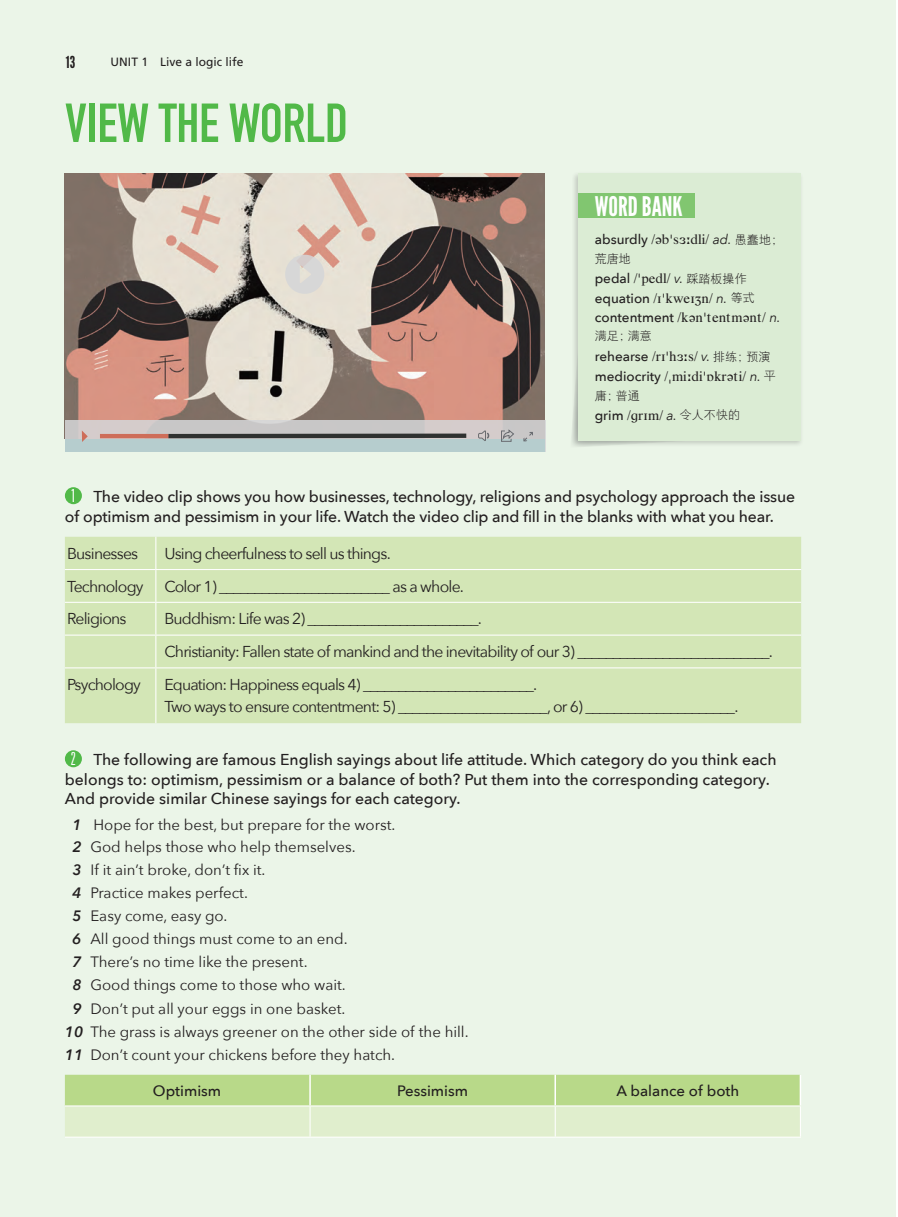
<style>
.page{position:relative;width:898px;height:1217px;background:#fff}
.page>*{position:absolute;margin:0;border:0;box-sizing:border-box;transform-origin:0 0}
.t1{font:700 54px "DIN Condensed";letter-spacing:-.005em;color:#51b948}
.t2{font:27px "League Gothic";color:#fff}
.t3{font:16.5px "League Gothic";color:#231f20}
.t4{font:500 15.75px/19.5px "Avenir Next";color:#231f20}
.t5{font:15.75px/32.7px "Avenir Next";letter-spacing:-.05em;color:#231f20}
.t6{font:15px/21px "Avenir Next";color:#231f20}
.t7{font:500 15px "Avenir Next";color:#231f20}
.t8{font:13.5px/19.5px "AWL Phonetics";color:#231f20}
.t9{font:12px "Frutiger LT Std";color:#231f20}
.t10{font:12px "DFP Hei W3";color:#231f20}
.s1{font-family:"Avenir Next";font-weight:500}
.s2{font-family:"Avenir Next";font-style:italic}
.s3{font-family:"DFP Hei W3";font-size:12px}
.s4{font-family:"Univers";font-weight:300;font-stretch:ultra-condensed;font-size:18px;color:#fff}
.s5{font-weight:600;font-style:italic}
</style>
<div class="page">
<div style="left:0;top:0;width:895px;height:1216px;background:#ebf5e8"></div>
<div style="left:65px;top:487px;width:17px;height:17px;background:#51b948;border-radius:50%"></div>
<div style="left:65px;top:536px;width:735px;height:187px;background:#d3e6b6"></div>
<hr style="left:155px;top:536px;width:1px;height:33px;background:#fff">
<hr style="left:65px;top:569px;width:91px;height:1px;background:#fff">
<hr style="left:156px;top:569px;width:644px;height:1px;background:#fff">
<hr style="left:155px;top:570px;width:1px;height:31px;background:#fff">
<hr style="left:65px;top:601px;width:91px;height:1px;background:#fff">
<hr style="left:156px;top:601px;width:644px;height:1px;background:#fff">
<hr style="left:155px;top:602px;width:1px;height:32px;background:#fff">
<hr style="left:65px;top:634px;width:91px;height:1px;background:#fff">
<hr style="left:156px;top:634px;width:644px;height:1px;background:#fff">
<hr style="left:155px;top:635px;width:1px;height:32px;background:#fff">
<hr style="left:65px;top:667px;width:91px;height:1px;background:#fff">
<hr style="left:156px;top:667px;width:644px;height:1px;background:#fff">
<hr style="left:155px;top:668px;width:1px;height:55px;background:#fff">
<div style="left:65px;top:750px;width:17px;height:17px;background:#51b948;border-radius:50%"></div>
<svg style="left:65px;top:1074px;width:734px;height:62px;background:#cce3ac"></svg>
<hr style="left:309px;top:1074px;width:2px;height:31px;background:#fff">
<hr style="left:554px;top:1074px;width:1px;height:31px;background:#fff">
<hr style="left:799px;top:1074px;width:1px;height:31px;background:#fff">
<hr style="left:65px;top:1105px;width:245px;height:1px;background:#fff">
<hr style="left:310px;top:1105px;width:245px;height:1px;background:#fff">
<hr style="left:555px;top:1105px;width:245px;height:1px;background:#fff">
<hr style="left:309px;top:1106px;width:1px;height:30px;background:#fff">
<hr style="left:554px;top:1106px;width:1px;height:30px;background:#fff">
<hr style="left:799px;top:1106px;width:1px;height:30px;background:#fff">
<hr style="left:65px;top:1136px;width:245px;height:1px;background:#fff">
<hr style="left:310px;top:1136px;width:245px;height:1px;background:#fff">
<hr style="left:555px;top:1136px;width:245px;height:1px;background:#fff">
<div style="left:571px;top:171px;width:232px;height:276px;background:#231f20;opacity:.2"></div>
<div style="left:578px;top:173px;width:222px;height:268px;background:#dbecd4"></div>
<div style="left:578px;top:193px;width:116px;height:25px;background:#81c670"></div>
<img style="left:65px;top:173px;width:479px;height:247px">
<svg style="left:65px;top:420px;width:480px;height:32px;background:#c1caca"></svg>
<svg style="left:500px;top:404px;width:14px;height:38px"></svg>
<hr style="left:100px;top:434px;width:69px;height:4px;background:#ce6d59">
<div style="left:168px;top:433px;width:298px;height:5px;background:#2f3130"></div>
<svg style="left:477px;top:430px;width:12px;height:12px"></svg>
<svg style="left:523px;top:432px;width:10px;height:9px"></svg>
<svg style="left:285px;top:254px;width:39px;height:40px;background:#dbd7d3"></svg>
<svg style="left:82px;top:430px;width:6px;height:12px"></svg>
<p class="t3" style="left:66px;top:52px;width:11px">13</p>
<p class="t9" style="left:111px;top:55px;width:134px">UNIT 1 Live a logic life</p>
<h1 class="t1" style="left:65px;top:91px;width:284px">VIEW THE WORLD</h1>
<h2 class="t2" style="left:594px;top:191px;width:89px">WORD BANK</h2>
<p class="t8" style="left:594px;top:230px;width:190px"><span class="s1">absurdly</span> /5b9s∆:dli/ <span class="s2">ad.</span> <span class="s3">愚蠢地；</span></p>
<p class="t10" style="left:594px;top:253px;width:37px">荒唐地</p>
<p class="t8" style="left:594px;top:269px;width:187px"><span class="s1">pedal</span> /9pedl/ <span class="s2">v.</span> <span class="s3">踩踏板操作</span><span class="s1">equation</span> /I9kweIZn/ <span class="s2">n.</span> <span class="s3">等式</span><span class="s1">contentment</span> /k5n9tentm5nt/ <span class="s2">n.</span></p>
<p class="t10" style="left:594px;top:330px;width:58px">满足；满意</p>
<p class="t8" style="left:594px;top:347px;width:182px"><span class="s1">rehearse</span> /rI9h∆:s/ <span class="s2">v.</span> <span class="s3">排练；预演</span><span class="s1">mediocrity</span> /8mi:di9Ákr5ti/ <span class="s2">n.</span> <span class="s3">平</span></p>
<p class="t10" style="left:594px;top:389px;width:46px">庸；普通</p>
<p class="t8" style="left:594px;top:406px;width:147px"><span class="s1">grim</span> /grIm/ <span class="s2">a.</span> <span class="s3">令人不快的</span></p>
<p class="t4" style="left:65px;top:485px;width:731px;line-height:20.1px;text-indent:6px"><span class="s4">1</span> The video clip shows you how businesses, technology, religions and psychology approach the issue of optimism and pessimism in your life. Watch the video clip and fill in the blanks with what you hear.</p>
<p class="t5" style="left:67px;top:536px;width:73px">Businesses</p>
<p class="t5" style="left:164px;top:536px;width:228px">Using cheerfulness to sell us things.</p>
<p class="t5" style="left:67px;top:569px;width:78px">Technology</p>
<p class="t5" style="left:164px;top:569px;width:301px">Color 1) ________________________ as a whole.</p>
<p class="t5" style="left:67px;top:601px;width:61px">Religions</p>
<p class="t5" style="left:164px;top:601px;width:610px">Buddhism: Life was 2) ________________________.<br>Christianity: Fallen state of mankind and the inevitability of our 3) ___________________________.</p>
<p class="t5" style="left:67px;top:667px;width:75px">Psychology</p>
<p class="t5" style="left:164px;top:672px;width:575px;line-height:22.5px">Equation: Happiness equals 4) ________________________.<br>Two ways to ensure contentment: 5) _____________________, or 6) _____________________.</p>
<p class="t4" style="left:65px;top:748px;width:713px;text-indent:6px"><span class="s4">2</span> The following are famous English sayings about life attitude. Which category do you think each belongs to: optimism, pessimism or a balance of both? Put them into the corresponding category.<br>And provide similar Chinese sayings for each category.</p>
<p class="t6" style="left:72px;top:813px;width:324px"><span class="s5">1</span> Hope for the best, but prepare for the worst.<br><span class="s5">2</span> God helps those who help themselves.</p>
<p class="t6" style="left:72px;top:858px;width:194px"><span class="s5">3</span> If it ain’t broke, don’t fix it.</p>
<p class="t6" style="left:72px;top:881px;width:177px"><span class="s5">4</span> Practice makes perfect.</p>
<p class="t6" style="left:72px;top:904px;width:156px"><span class="s5">5</span> Easy come, easy go.</p>
<p class="t6" style="left:72px;top:927px;width:277px"><span class="s5">6</span> All good things must come to an end.</p>
<p class="t6" style="left:72px;top:950px;width:236px"><span class="s5">7</span> There’s no time like the present.</p>
<p class="t6" style="left:72px;top:973px;width:275px"><span class="s5">8</span> Good things come to those who wait.</p>
<p class="t6" style="left:72px;top:996px;width:274px"><span class="s5">9</span> Don’t put all your eggs in one basket.</p>
<p class="t6" style="left:65px;top:1020px;width:405px"><span class="s5">10</span> The grass is always greener on the other side of the hill.</p>
<p class="t6" style="left:65px;top:1043px;width:331px"><span class="s5">11</span> Don’t count your chickens before they hatch.</p>
<p class="t7" style="left:153px;top:1077px;width:70px">Optimism</p>
<p class="t7" style="left:397px;top:1077px;width:72px">Pessimism</p>
<p class="t7" style="left:616px;top:1077px;width:124px">A balance of both</p>
</div>
